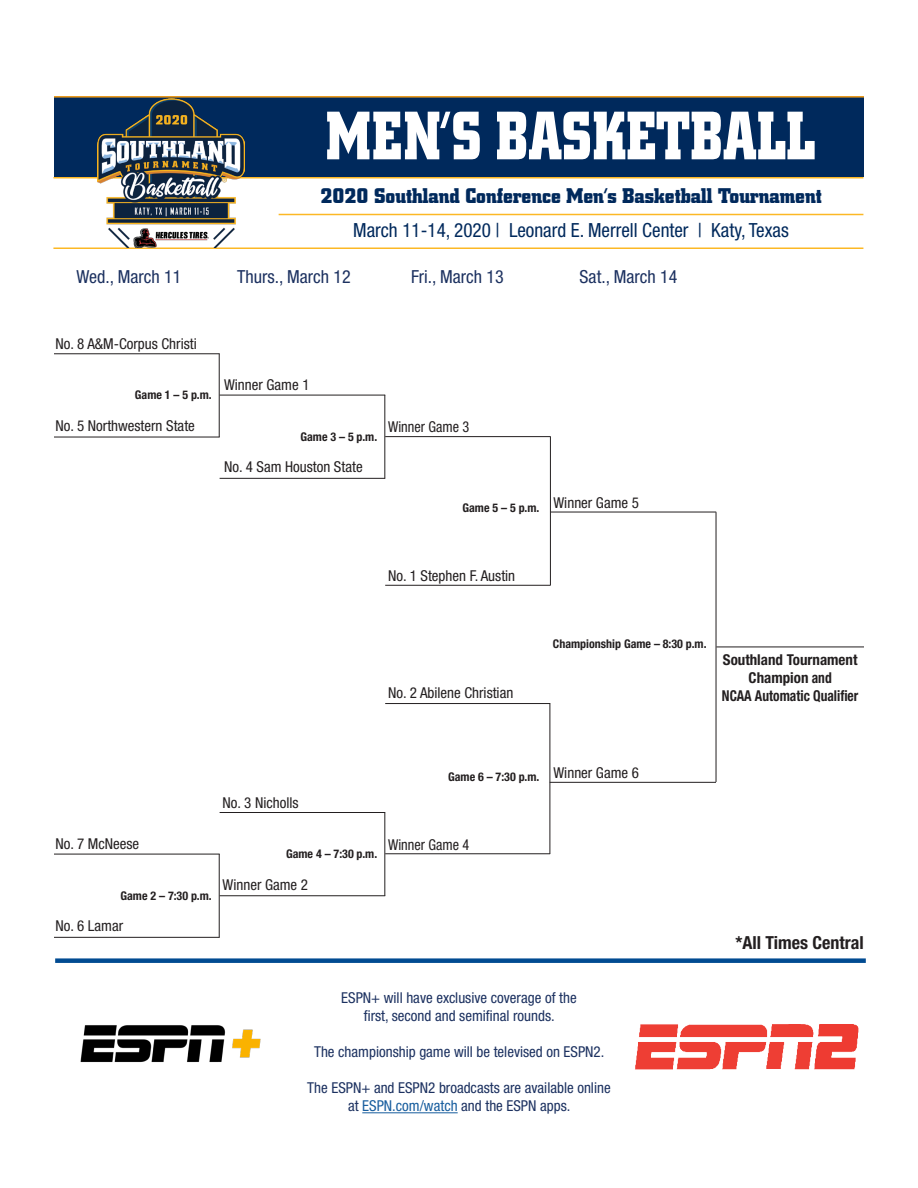
<style>
.page{position:relative;width:918px;height:1188px;background:#fff}
.page>*{position:absolute;margin:0;border:0;box-sizing:border-box;transform-origin:0 0}
.t1{font:700 67.5px "City";letter-spacing:.02em;color:#fff;scale:.8 1}
.t2{font:700 21px "City";color:#00295c}
.t3{font:condensed 19.5px "Helvetica Neue LT Std";color:#00295c}
.t4{font:condensed 18px "Helvetica Neue LT Std";color:#1c3160}
.t5{font:700 condensed 18px "Helvetica Neue LT Std";color:#231f20}
.t6{font:condensed 15px "Helvetica Neue LT Std";color:#1c3160}
.t7{font:condensed 15px "Helvetica Neue LT Std";color:#231f20}
.t8{font:700 condensed 15px "Helvetica Neue LT Std";color:#231f20}
.t9{font:condensed 15px "Helvetica Neue LT Std";color:#231f20;scale:.95 1}
.t10{font:700 condensed 15px "Helvetica Neue LT Std";color:#231f20;scale:.9 1}
.t11{font:700 condensed 12px "Helvetica Neue LT Std";color:#231f20}
.s1{color:#175d9e}
</style>
<div class="page">
<hr style="left:550px;top:436px;width:1px;height:150px;background:#231f20">
<hr style="left:385px;top:436px;width:165px;height:1px;background:#231f20">
<hr style="left:385px;top:585px;width:165px;height:1px;background:#231f20">
<hr style="left:220px;top:395px;width:165px;height:1px;background:#231f20">
<hr style="left:220px;top:478px;width:165px;height:1px;background:#231f20">
<hr style="left:384px;top:395px;width:1px;height:83px;background:#231f20">
<hr style="left:550px;top:703px;width:1px;height:151px;background:#231f20">
<hr style="left:385px;top:703px;width:165px;height:1px;background:#231f20">
<hr style="left:385px;top:853px;width:165px;height:1px;background:#231f20">
<hr style="left:716px;top:512px;width:1px;height:270px;background:#231f20">
<hr style="left:551px;top:512px;width:165px;height:1px;background:#231f20">
<hr style="left:550px;top:782px;width:166px;height:1px;background:#231f20">
<hr style="left:716px;top:647px;width:148px;height:1px;background:#231f20">
<hr style="left:53px;top:248px;width:810px;height:1px;background:#fcb825">
<div style="left:54px;top:97px;width:810px;height:80px;background:#00295c"></div>
<hr style="left:54px;top:96px;width:810px;height:2px;background:#f6a01b">
<hr style="left:53px;top:177px;width:810px;height:1px;background:#fcb825">
<hr style="left:279px;top:214px;width:584px;height:1px;background:#fcb825">
<hr style="left:362px;top:1112px;width:96px;height:1px;background:#175d9e">
<div style="left:55px;top:958px;width:811px;height:5px;background:#014b92"></div>
<hr style="left:220px;top:812px;width:165px;height:1px;background:#231f20">
<hr style="left:220px;top:895px;width:165px;height:1px;background:#231f20">
<hr style="left:384px;top:812px;width:1px;height:84px;background:#231f20">
<hr style="left:54px;top:353px;width:166px;height:1px;background:#231f20">
<hr style="left:54px;top:437px;width:166px;height:1px;background:#231f20">
<hr style="left:219px;top:354px;width:1px;height:83px;background:#231f20">
<hr style="left:54px;top:854px;width:166px;height:1px;background:#231f20">
<hr style="left:54px;top:937px;width:166px;height:1px;background:#231f20">
<hr style="left:219px;top:854px;width:1px;height:83px;background:#231f20">
<img style="left:80px;top:1025px;width:181px;height:38px">
<img style="left:635px;top:1024px;width:224px;height:46px">
<img style="left:97px;top:98px;width:147px;height:150px">
<p class="t1" style="left:326px;top:98px;width:613px">MEN’S BASKETBALL</p>
<p class="t2" style="left:321px;top:184px;width:503px">2020 Southland Conference Men’s Basketball Tournament</p>
<p class="t3" style="left:353px;top:219px;width:437px">March 11-14, 2020 | Leonard E. Merrell Center | Katy, Texas</p>
<p class="t4" style="left:77px;top:266px;width:106px">Wed., March 11</p>
<p class="t4" style="left:237px;top:266px;width:115px">Thurs., March 12</p>
<p class="t4" style="left:411px;top:266px;width:94px">Fri., March 13</p>
<p class="t4" style="left:580px;top:266px;width:99px">Sat., March 14</p>
<p class="t7" style="left:55px;top:335px;width:143px">No. 8 A&amp;M-Corpus Christi</p>
<p class="t11" style="left:135px;top:388px;width:78px">Game 1 – 5 p.m.</p>
<p class="t7" style="left:55px;top:417px;width:141px">No. 5 Northwestern State</p>
<p class="t7" style="left:224px;top:376px;width:87px">Winner Game 1</p>
<p class="t11" style="left:301px;top:429px;width:78px">Game 3 – 5 p.m.</p>
<p class="t7" style="left:224px;top:458px;width:140px">No. 4 Sam Houston State</p>
<p class="t9" style="left:388px;top:418px;width:87px">Winner Game 3</p>
<p class="t11" style="left:463px;top:501px;width:78px">Game 5 – 5 p.m.</p>
<p class="t7" style="left:554px;top:494px;width:87px">Winner Game 5</p>
<p class="t7" style="left:388px;top:567px;width:129px">No. 1 Stephen F. Austin</p>
<p class="t7" style="left:388px;top:685px;width:127px">No. 2 Abilene Christian</p>
<p class="t11" style="left:553px;top:636px;width:155px">Championship Game – 8:30 p.m.</p>
<p class="t8" style="left:723px;top:651px;width:136px">Southland Tournament</p>
<p class="t8" style="left:749px;top:669px;width:85px">Champion and</p>
<p class="t10" style="left:722px;top:687px;width:153px">NCAA Automatic Qualifier</p>
<p class="t7" style="left:223px;top:794px;width:78px">No. 3 Nicholls</p>
<p class="t11" style="left:448px;top:770px;width:93px">Game 6 – 7:30 p.m.</p>
<p class="t7" style="left:55px;top:835px;width:85px">No. 7 McNeese</p>
<p class="t11" style="left:121px;top:888px;width:93px">Game 2 – 7:30 p.m.</p>
<p class="t7" style="left:55px;top:917px;width:69px">No. 6 Lamar</p>
<p class="t11" style="left:286px;top:846px;width:93px">Game 4 – 7:30 p.m.</p>
<p class="t7" style="left:223px;top:876px;width:87px">Winner Game 2</p>
<p class="t9" style="left:388px;top:836px;width:87px">Winner Game 4</p>
<p class="t7" style="left:554px;top:764px;width:87px">Winner Game 6</p>
<p class="t6" style="left:341px;top:989px;width:237px">ESPN+ will have exclusive coverage of the</p>
<p class="t6" style="left:364px;top:1007px;width:192px">first, second and semifinal rounds.</p>
<p class="t6" style="left:314px;top:1043px;width:292px">The championship game will be televised on ESPN2.</p>
<p class="t6" style="left:307px;top:1079px;width:305px">The ESPN+ and ESPN2 broadcasts are available online</p>
<p class="t6" style="left:348px;top:1097px;width:224px">at <span class="s1">ESPN.com/watch</span> and the ESPN apps.</p>
<p class="t5" style="left:735px;top:932px;width:130px">*All Times Central</p>
</div>
